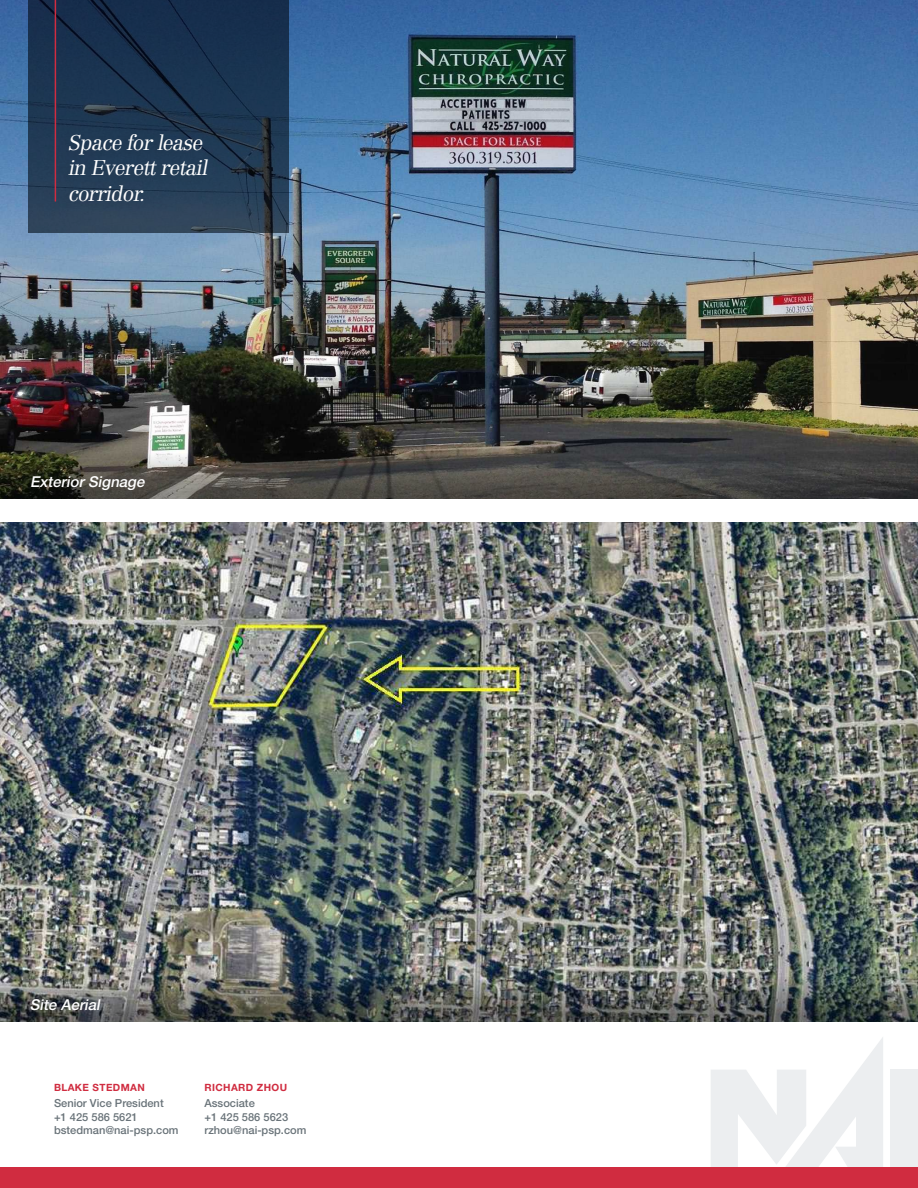
<style>
.page{position:relative;width:918px;height:1188px;background:#fff}
.page>*{position:absolute;margin:0;border:0;box-sizing:border-box;transform-origin:0 0}
.t1{font:italic 300 21px/25.2px "Centennial LT Std";color:#fff}
.t2{font:italic 500 15px "Helvetica Neue LT Std";color:#fff}
.t3{font:500 11.1px/13.4px "Helvetica Neue LT Std";color:#697379}
.t4{font:700 10.05px "Helvetica Neue LT Std";letter-spacing:.04em;color:#d02c40}
</style>
<div class="page">
<img style="left:0;top:0;width:918px;height:452px">
<img style="left:0;top:523px;width:918px;height:452px">
<svg style="left:28px;top:0;width:261px;height:232px;background:#1d344e"></svg>
<div style="left:56px;top:128px;width:154px;height:83px;background:#233c56"></div>
<hr style="left:55px;top:0;width:1px;height:202px;background:#d02c40">
<svg style="left:0;top:452px;width:918px;height:47px;background:#474541"></svg>
<img style="left:0;top:975px;width:918px;height:47px">
<svg style="left:711px;top:1037px;width:172px;height:130px"></svg>
<div style="left:891px;top:1070px;width:27px;height:102px;background:#eceef0"></div>
<div style="left:0;top:1167px;width:918px;height:21px;background:#d02c40"></div>
<p class="t1" style="left:68px;top:130px;width:145px">Space forlease in Everettretail corridor.</p>
<p class="t2" style="left:30px;top:473px;width:119px">Exterior Signage</p>
<p class="t2" style="left:30px;top:996px;width:75px">Site Aerial</p>
<p class="t4" style="left:54px;top:1081px;width:92px">BLAKE STEDMAN</p>
<p class="t3" style="left:54px;top:1097px;width:126px">Senior Vice President +1 425 586 5621 bstedman@nai-psp.com</p>
<p class="t4" style="left:204px;top:1081px;width:84px">RICHARD ZHOU</p>
<p class="t3" style="left:204px;top:1097px;width:104px">Associate<br>+1 425 586 5623 rzhou@nai-psp.com</p>
</div>
